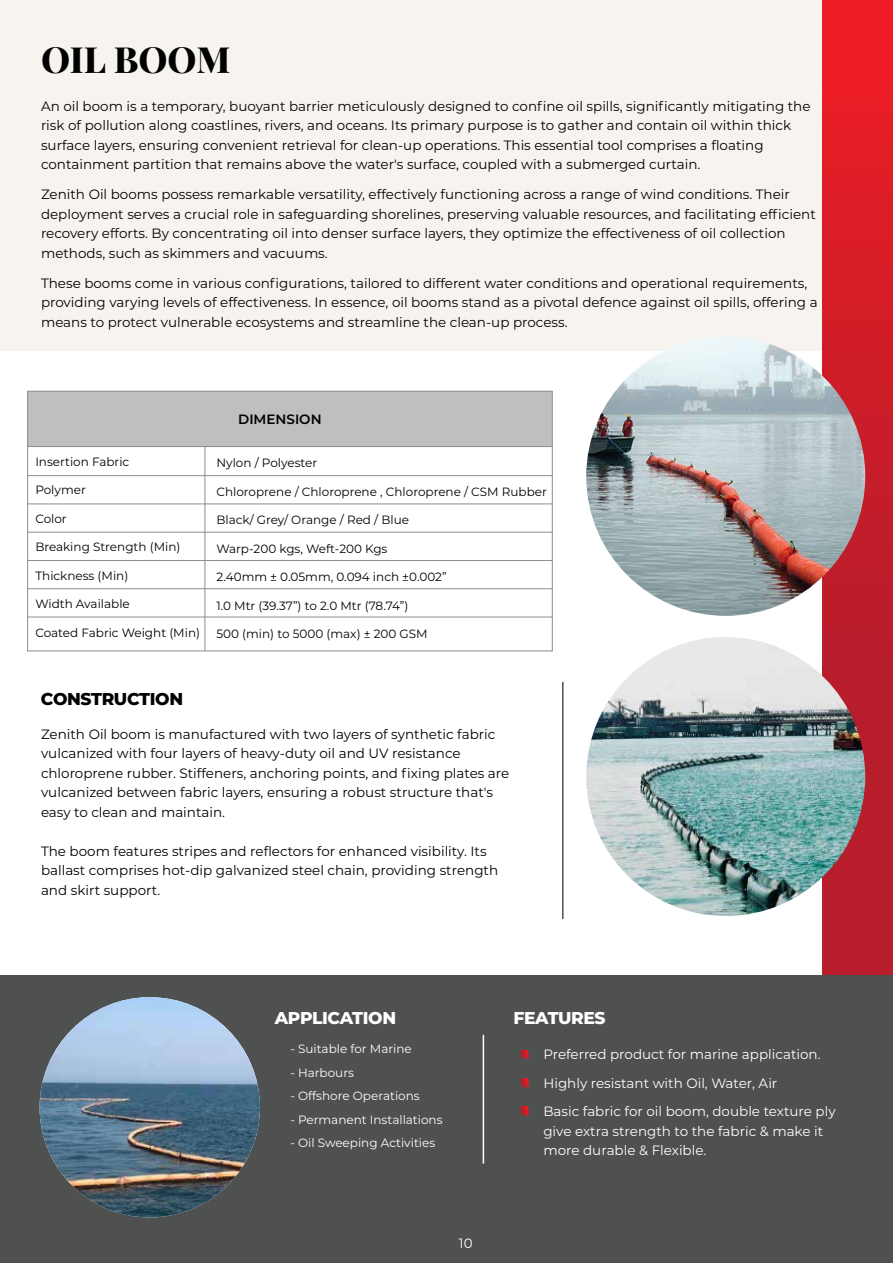
<style>
.page{position:relative;width:893px;height:1263px;background:#f7f4f0}
.page>*{position:absolute;margin:0;border:0;box-sizing:border-box;transform-origin:0 0}
.t1{font:800 36px "Playfair Display";color:#010101}
.t2{font:800 17.1px "Montserrat";letter-spacing:-.02em;color:#fff}
.t3{font:800 17.1px "Montserrat";letter-spacing:-.02em;color:#010101}
.t4{font:13.5px/19.5px "Montserrat";color:#010101}
.t5{font:13.5px/28.5px "Montserrat";color:#fff}
.t6{font:600 13.5px "Montserrat";color:#010101}
.t7{font:12px "Montserrat";color:#010101}
.t8{font:12px "Montserrat";color:#fff}
</style>
<div class="page">
<div style="left:0;top:351px;width:893px;height:902px;background:#fff"></div>
<svg style="left:822px;top:0;width:71px;height:975px"></svg>
<div style="left:0;top:975px;width:893px;height:288px;background:#4f5050"></div>
<hr style="left:562px;top:682px;width:1px;height:237px;background:#4f5050">
<hr style="left:483px;top:1035px;width:1px;height:128px;background:#fff">
<img style="left:586px;top:337px;width:279px;height:279px;border-radius:139px">
<img style="left:586px;top:637px;width:279px;height:279px;border-radius:139px">
<svg style="left:521px;top:1050px;width:8px;height:9px"></svg>
<svg style="left:521px;top:1078px;width:8px;height:9px"></svg>
<img style="left:40px;top:997px;width:220px;height:220px;border-radius:110px">
<svg style="left:521px;top:1107px;width:8px;height:8px"></svg>
<div style="left:28px;top:391px;width:524px;height:55px;background:#bfbfbf"></div>
<div style="left:27px;top:391px;width:526px;height:260px;border:1px solid #8d8d8d"></div>
<hr style="left:28px;top:475px;width:525px;height:1px;background:#8d8d8d">
<hr style="left:28px;top:446px;width:525px;height:1px;background:#8d8d8d">
<hr style="left:205px;top:446px;width:1px;height:205px;background:#8d8d8d">
<hr style="left:28px;top:532px;width:525px;height:1px;background:#8d8d8d">
<hr style="left:28px;top:503px;width:525px;height:1px;background:#8d8d8d">
<hr style="left:28px;top:588px;width:525px;height:1px;background:#8d8d8d">
<hr style="left:28px;top:560px;width:525px;height:1px;background:#8d8d8d">
<hr style="left:28px;top:617px;width:525px;height:1px;background:#8d8d8d">
<h1 class="t1" style="left:41px;top:30px;width:191px">OIL BOOM</h1>
<p class="t4" style="left:41px;top:96px;width:771px">An oil boom is a temporary, buoyant barrier meticulously designed to confine oil spills, significantly mitigating the risk of pollution along coastlines, rivers, and oceans. Its primary purpose is to gather and contain oil within thick surface layers, ensuring convenient retrieval for clean-up operations. This essential tool comprises a floating containment partition that remains above the water's surface, coupled with a submerged curtain.</p>
<p class="t4" style="left:41px;top:184px;width:776px">Zenith Oil booms possess remarkable versatility, effectively functioning across a range of wind conditions. Their deployment serves a crucial role in safeguarding shorelines, preserving valuable resources, and facilitating efficient recovery efforts. By concentrating oil into denser surface layers, they optimize the effectiveness of oil collection methods, such as skimmers and vacuums.</p>
<p class="t4" style="left:41px;top:273px;width:778px">These booms come in various configurations, tailored to different water conditions and operational requirements, providing varying levels of effectiveness. In essence, oil booms stand as a pivotal defence against oil spills, offering a means to protect vulnerable ecosystems and streamline the clean-up process.</p>
<p class="t7" style="left:35px;top:453px;width:96px">Insertion Fabric</p>
<p class="t7" style="left:35px;top:482px;width:52px">Polymer</p>
<p class="t7" style="left:35px;top:510px;width:33px">Color</p>
<p class="t7" style="left:35px;top:539px;width:147px">Breaking Strength (Min)</p>
<p class="t7" style="left:35px;top:567px;width:94px">Thickness (Min)</p>
<p class="t7" style="left:35px;top:596px;width:96px">Width Available</p>
<p class="t7" style="left:35px;top:624px;width:166px">Coated Fabric Weight (Min)</p>
<p class="t6" style="left:238px;top:410px;width:85px">DIMENSION</p>
<p class="t7" style="left:216px;top:455px;width:102px">Nylon / Polyester</p>
<p class="t7" style="left:216px;top:483px;width:332px">Chloroprene / Chloroprene , Chloroprene / CSM Rubber</p>
<p class="t7" style="left:216px;top:512px;width:194px">Black/ Grey/ Orange / Red / Blue</p>
<p class="t7" style="left:216px;top:540px;width:173px">Warp-200 kgs, Weft-200 Kgs</p>
<p class="t7" style="left:216px;top:569px;width:232px">2.40mm ± 0.05mm, 0.094 inch ±0.002”</p>
<p class="t7" style="left:216px;top:597px;width:193px">1.0 Mtr (39.37”) to 2.0 Mtr (78.74”)</p>
<p class="t7" style="left:216px;top:626px;width:213px">500 (min) to 5000 (max) ± 200 GSM</p>
<p class="t3" style="left:41px;top:686px;width:144px">CONSTRUCTION</p>
<p class="t4" style="left:41px;top:723px;width:470px">Zenith Oil boom is manufactured with two layers of synthetic fabric vulcanized with four layers of heavy-duty oil and UV resistance chloroprene rubber. Stiffeners, anchoring points, and fixing plates are vulcanized between fabric layers, ensuring a robust structure that's easy to clean and maintain.</p>
<p class="t4" style="left:41px;top:840px;width:459px">The boom features stripes and reflectors for enhanced visibility. Its ballast comprises hot-dip galvanized steel chain, providing strength and skirt support.</p>
<p class="t2" style="left:275px;top:1005px;width:123px">APPLICATION</p>
<p class="t2" style="left:513px;top:1005px;width:94px">FEATURES</p>
<p class="t8" style="left:290px;top:1041px;width:123px">- Suitable for Marine</p>
<p class="t8" style="left:290px;top:1064px;width:65px">- Harbours</p>
<p class="t8" style="left:290px;top:1088px;width:131px">- Offshore Operations</p>
<p class="t8" style="left:290px;top:1111px;width:154px">- Permanent Installations</p>
<p class="t8" style="left:290px;top:1135px;width:146px">- Oil Sweeping Activities</p>
<p class="t5" style="left:459px;top:1228px;width:15px">10</p>
<p class="t5" style="left:543px;top:1039px;width:294px">Preferred product for marine application.<br>Highly resistant with Oil, Water, Air<br>Basic fabric for oil boom, double texture ply</p>
<p class="t5" style="left:543px;top:1120px;width:281px;line-height:19.5px">give extra strength to the fabric &amp; make it more durable &amp; Flexible.</p>
</div>
